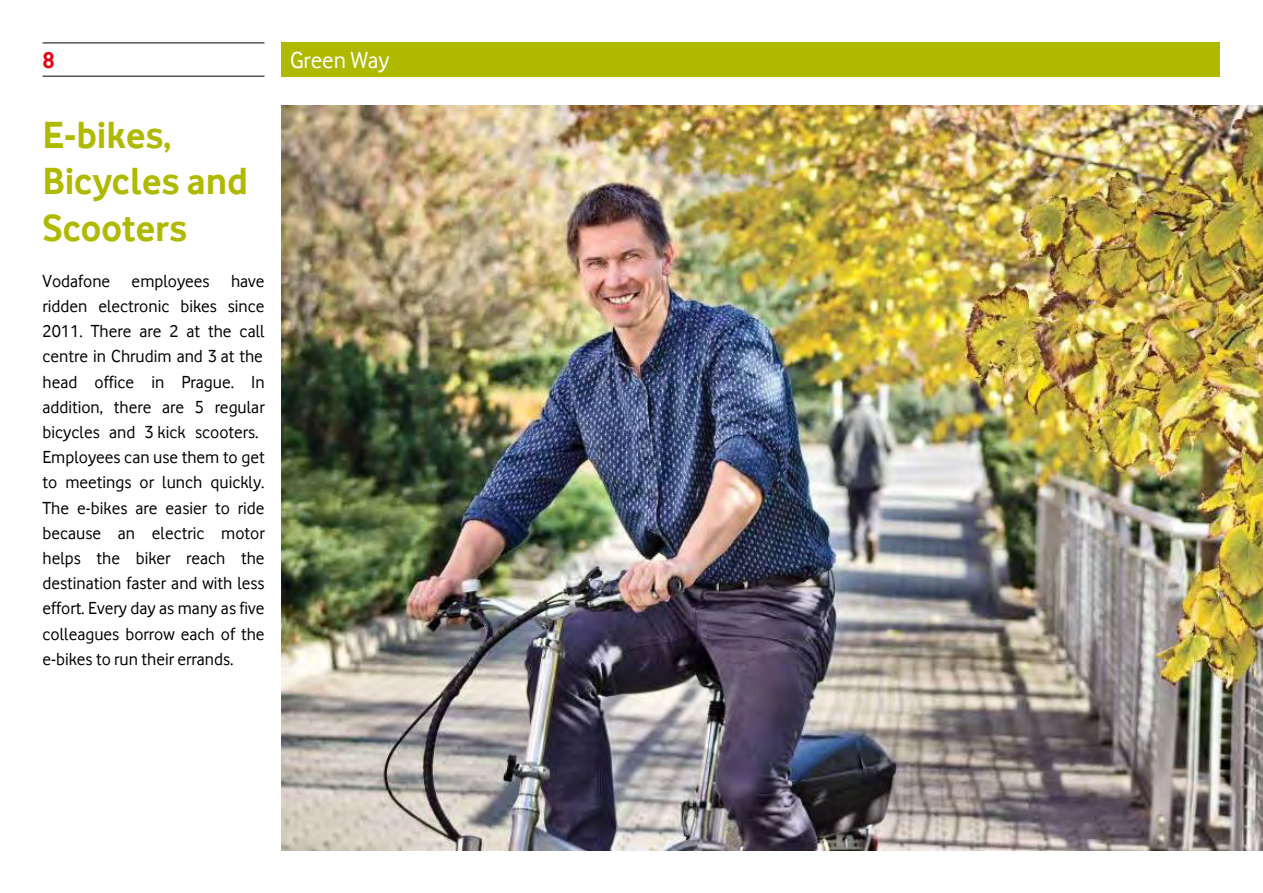
<style>
.page{position:relative;width:1263px;height:893px;background:#fff}
.page>*{position:absolute;margin:0;border:0;box-sizing:border-box;transform-origin:0 0}
.t1{font:700 39px/46.8px "Vodafone Rg";color:#afb900}
.t2{font:24px "Vodafone Rg";color:#fff}
.t3{font:700 24px "Vodafone Rg";color:#e30613}
.t4{font:18px/25.2px "Vodafone Rg";color:#000}
</style>
<div class="page">
<img style="left:281px;top:106px;width:982px;height:744px">
<hr style="left:43px;top:76px;width:221px;height:1px;background:#000">
<hr style="left:43px;top:43px;width:221px;height:1px;background:#000">
<div style="left:281px;top:43px;width:939px;height:34px;background:#afb900"></div>
<h2 class="t3" style="left:43px;top:46px;width:14px">8</h2>
<h2 class="t2" style="left:290px;top:46px;width:101px">Green Way</h2>
<h1 class="t1" style="left:43px;top:111px;width:207px">E-bikes,<br>Bicycles and<br>Scooters</h1>
<p class="t4" style="left:43px;top:268px;width:224px">Vodafone employees have ridden electronic bikes since<br>2011. There are 2 at the call centre in Chrudim and 3 at the head office in Prague. In addition, there are 5 regular bicycles and 3 kick scooters.<br>Employees can use them to get to meetings or lunch quickly.<br>The e-bikes are easier to ride because an electric motor helps the biker reach the destination faster and with less effort. Every day as many as five colleagues borrow each of the e-bikes to run their errands.</p>
</div>
